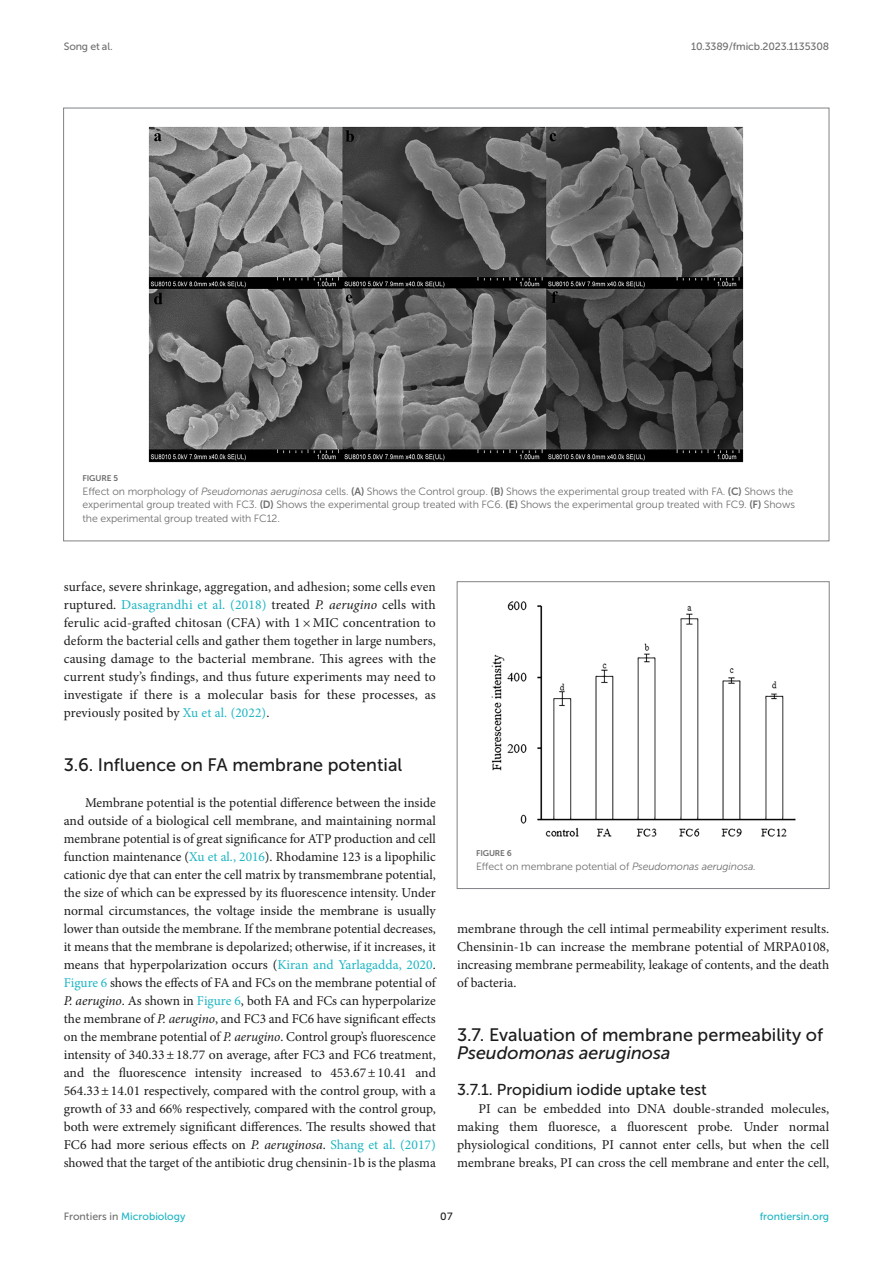
<style>
.page{position:relative;width:893px;height:1263px;background:#fff}
.page>*{position:absolute;margin:0;border:0;box-sizing:border-box;transform-origin:0 0}
.HEAD_2{font:18px/18px "Museo Sans 500";color:#1b1c1b}
.HEAD_3_after_HEAD_2{font:15.75px "Museo Sans 500";color:#1b1c1b}
.TEXT_FLUSH{font:13.5px/18px "Minion Pro";color:#1b1c1b;text-align:justify}
.FIG_LEG{font:10.5px/13.5px "Museo Sans 300";letter-spacing:-.01em;color:#706f70}
.t1{font:10.5px "Museo Sans 500";color:#1db5c3}
.t2{font:10.5px "Museo Sans 500";letter-spacing:-.015em;color:#706f70}
.t3{font:10.5px "Museo Sans 500";color:#1b1c1b}
.FIG_HD{font:8.25px "Museo Sans 700";letter-spacing:-.01em;color:#706f70}
.s1{font-style:italic}
.s2{font-family:"Museo Sans 700"}
.s3{color:#1db5c3}
.s4{color:#706f70}
</style>
<div class="page">
<img style="left:149px;top:127px;width:595px;height:336px">
<img style="left:491px;top:601px;width:305px;height:236px">
<div style="left:457px;top:581px;width:372px;height:308px;border:1px solid #808285"></div>
<p class="t2" style="left:64px;top:41px;width:50px">Song et al.</p>
<p class="t2" style="left:691px;top:41px;width:140px">10.3389/fmicb.2023.1135308</p>
<p class="FIG_HD" style="left:83px;top:474px;width:37px">FIGURE 5</p>
<p class="FIG_LEG" style="left:83px;top:485px;width:714px">Effect on morphology of <span class="s1">Pseudomonas aeruginosa</span> cells. <span class="s2">(A)</span> Shows the Control group. <span class="s2">(B)</span> Shows the experimental group treated with FA. <span class="s2">(C)</span> Shows the experimental group treated with FC3. <span class="s2">(D)</span> Shows the experimental group treated with FC6. <span class="s2">(E)</span> Shows the experimental group treated with FC9. <span class="s2">(F)</span> Shows the experimental group treated with FC12.</p>
<p class="TEXT_FLUSH" style="left:64px;top:578px;width:374px">surface, severe shrinkage, aggregation, and adhesion; some cells even ruptured. <span class="s3">Dasagrandhi et al. (2018)</span> treated <span class="s1">P. aerugino</span> cells with ferulic acid-grafted chitosan (CFA) with 1×MIC concentration to deform the bacterial cells and gather them together in large numbers, causing damage to the bacterial membrane. This agrees with the current study’s findings, and thus future experiments may need to investigate if there is a molecular basis for these processes, as previously posited by <span class="s3">Xu et al. (2022)</span>.</p>
<p class="HEAD_2" style="left:64px;top:756px;width:340px">3.6. Influence on FA membrane potential</p>
<p class="TEXT_FLUSH" style="left:64px;top:794px;width:374px;text-indent:21px">Membrane potential is the potential difference between the inside and outside of a biological cell membrane, and maintaining normal membrane potential is of great significance for ATP production and cell function maintenance (<span class="s3">Xu et al., 2016</span>). Rhodamine 123 is a lipophilic cationic dye that can enter the cell matrix by transmembrane potential, the size of which can be expressed by its fluorescence intensity. Under normal circumstances, the voltage inside the membrane is usually lower than outside the membrane. If the membrane potential decreases, it means that the membrane is depolarized; otherwise, if it increases, it means that hyperpolarization occurs (<span class="s3">Kiran and Yarlagadda, 2020</span>.<br><span class="s3">Figure 6</span> shows the effects of FA and FCs on the membrane potential of <span class="s1">P. aerugino</span>. As shown in <span class="s3">Figure 6</span>, both FA and FCs can hyperpolarize the membrane of <span class="s1">P. aerugino</span>, and FC3 and FC6 have significant effects on the membrane potential of <span class="s1">P. aerugino</span>. Control group’s fluorescence intensity of 340.33±18.77 on average, after FC3 and FC6 treatment, and the fluorescence intensity increased to 453.67±10.41 and 564.33±14.01 respectively, compared with the control group, with a growth of 33 and 66% respectively, compared with the control group, both were extremely significant differences. The results showed that FC6 had more serious effects on <span class="s1">P. aeruginosa</span>. <span class="s3">Shang et al. (2017) </span>showed that the target of the antibiotic drug chensinin-1b is the plasma</p>
<p class="FIG_HD" style="left:476px;top:849px;width:37px">FIGURE 6</p>
<p class="FIG_LEG" style="left:476px;top:859px;width:281px">Effect on membrane potential of <span class="s1">Pseudomonas aeruginosa.</span></p>
<p class="TEXT_FLUSH" style="left:457px;top:920px;width:374px">membrane through the cell intimal permeability experiment results.<br>Chensinin-1b can increase the membrane potential of MRPA0108, increasing membrane permeability, leakage of contents, and the death of bacteria.</p>
<p class="HEAD_2" style="left:457px;top:1026px;width:367px">3.7. Evaluation of membrane permeability of<br><span class="s1">Pseudomonas aeruginosa</span></p>
<p class="HEAD_3_after_HEAD_2" style="left:457px;top:1081px;width:251px">3.7.1. Propidium iodide uptake test</p>
<p class="TEXT_FLUSH" style="left:457px;top:1100px;width:374px;text-indent:21px">PI can be embedded into DNA double-stranded molecules, making them fluoresce, a fluorescent probe. Under normal physiological conditions, PI cannot enter cells, but when the cell membrane breaks, PI can cross the cell membrane and enter the cell,</p>
<p class="t1" style="left:64px;top:1211px;width:123px"><span class="s4">Frontiers in</span> Microbiology</p>
<p class="t3" style="left:440px;top:1211px;width:14px">07</p>
<p class="t1" style="left:760px;top:1211px;width:71px">frontiersin.org</p>
</div>
